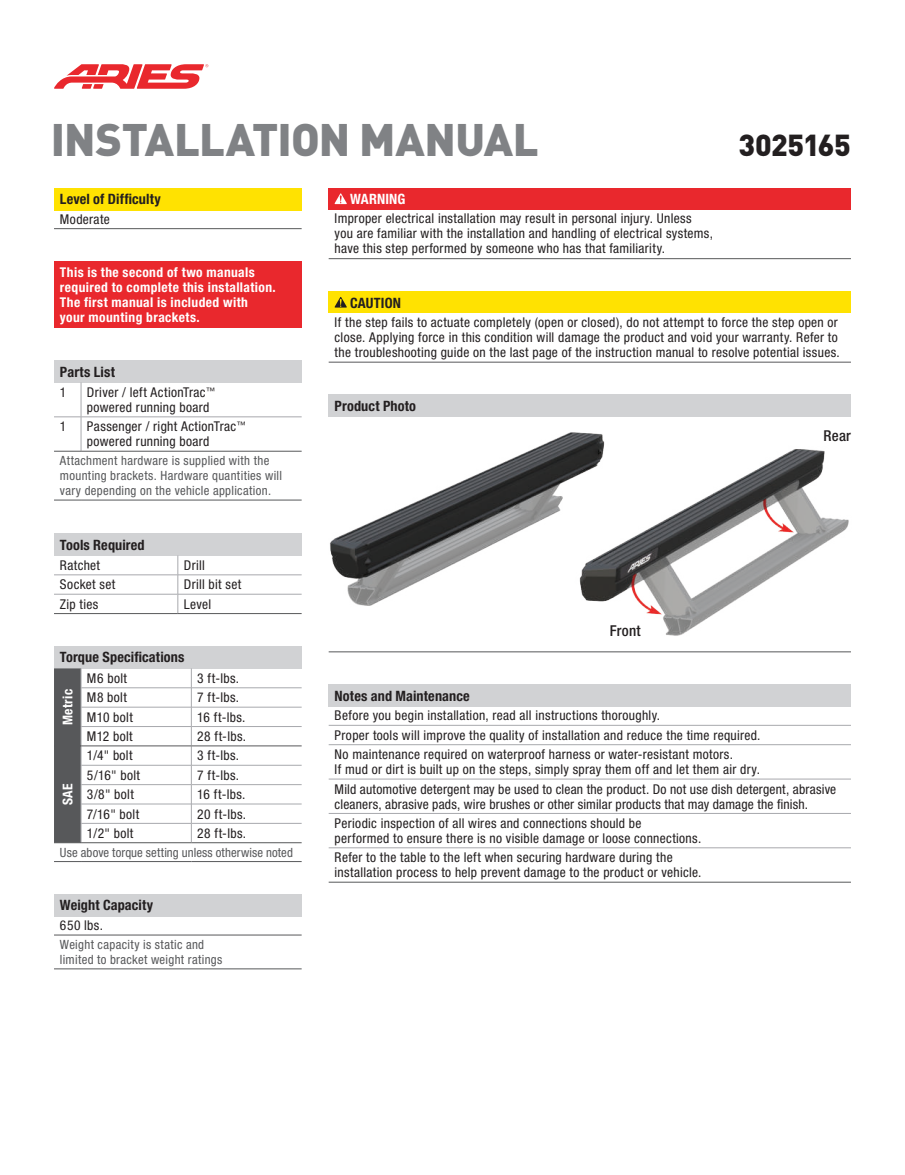
<style>
.page{position:relative;width:905px;height:1175px;background:#fff}
.page>*{position:absolute;margin:0;border:0;box-sizing:border-box;transform-origin:0 0}
.t1{font:900 45px "DINOT";letter-spacing:-.02em;color:#808285}
.t2{font:900 30px "DINOT";letter-spacing:-.015em;color:#231f20}
.t3{font:500 condensed 15px "Helvetica Neue LT Std";letter-spacing:.015em;color:#231f20}
.t4{font:700 condensed 14.25px "Helvetica Neue LT Std";letter-spacing:.01em;color:#231f20}
.t5{font:700 condensed 14.25px "Helvetica Neue LT Std";letter-spacing:.005em;color:#fff}
.t6{font:condensed 13.5px/15px "Helvetica Neue LT Std";letter-spacing:.025em;color:#231f20}
.t7{font:700 condensed 13.5px/15px "Helvetica Neue LT Std";letter-spacing:.03em;color:#fff}
.t8{font:condensed 12.75px/15px "Helvetica Neue LT Std";letter-spacing:.025em;color:#57585a}
</style>
<div class="page">
<svg style="left:54px;top:64px;width:154px;height:25px"></svg>
<div style="left:328px;top:395px;width:522px;height:22px;background:#d1d2d4"></div>
<hr style="left:328px;top:651px;width:522px;height:1px;background:#57585a">
<img style="left:330px;top:432px;width:519px;height:204px">
<div style="left:54px;top:533px;width:247px;height:22px;background:#d1d2d4"></div>
<hr style="left:54px;top:574px;width:124px;height:1px;background:#a8a9ad">
<hr style="left:178px;top:574px;width:123px;height:1px;background:#a8a9ad">
<svg style="left:177px;top:555px;width:1px;height:58px"></svg>
<hr style="left:54px;top:594px;width:124px;height:1px;background:#a8a9ad">
<hr style="left:178px;top:594px;width:123px;height:1px;background:#a8a9ad">
<hr style="left:54px;top:613px;width:124px;height:1px;background:#57585a">
<hr style="left:178px;top:613px;width:123px;height:1px;background:#57585a">
<div style="left:54px;top:188px;width:248px;height:22px;background:#ffe201"></div>
<hr style="left:54px;top:228px;width:248px;height:1px;background:#57585a">
<div style="left:328px;top:188px;width:522px;height:21px;background:#e9282d"></div>
<hr style="left:328px;top:258px;width:522px;height:1px;background:#57585a">
<svg style="left:334px;top:193px;width:13px;height:11px"></svg>
<div style="left:54px;top:360px;width:248px;height:22px;background:#d1d2d4"></div>
<hr style="left:81px;top:382px;width:1px;height:35px;background:#a8a9ad">
<svg style="left:54px;top:416px;width:27px;height:1px"></svg>
<hr style="left:81px;top:416px;width:221px;height:1px;background:#a8a9ad">
<hr style="left:81px;top:417px;width:1px;height:34px;background:#a8a9ad">
<svg style="left:54px;top:451px;width:27px;height:1px"></svg>
<hr style="left:81px;top:451px;width:221px;height:1px;background:#57585a">
<svg style="left:54px;top:499px;width:27px;height:1px"></svg>
<hr style="left:81px;top:499px;width:221px;height:1px;background:#57585a">
<div style="left:54px;top:646px;width:248px;height:22px;background:#d1d2d4"></div>
<hr style="left:81px;top:687px;width:110px;height:1px;background:#a8a9ad">
<hr style="left:191px;top:687px;width:111px;height:1px;background:#a8a9ad">
<hr style="left:81px;top:707px;width:110px;height:1px;background:#a8a9ad">
<hr style="left:191px;top:707px;width:111px;height:1px;background:#a8a9ad">
<hr style="left:81px;top:726px;width:110px;height:1px;background:#a8a9ad">
<hr style="left:191px;top:726px;width:111px;height:1px;background:#a8a9ad">
<hr style="left:81px;top:765px;width:110px;height:1px;background:#a8a9ad">
<hr style="left:191px;top:765px;width:111px;height:1px;background:#a8a9ad">
<hr style="left:81px;top:784px;width:110px;height:1px;background:#a8a9ad">
<hr style="left:191px;top:784px;width:111px;height:1px;background:#a8a9ad">
<hr style="left:81px;top:803px;width:110px;height:1px;background:#a8a9ad">
<hr style="left:191px;top:803px;width:111px;height:1px;background:#a8a9ad">
<hr style="left:81px;top:823px;width:110px;height:1px;background:#a8a9ad">
<hr style="left:191px;top:823px;width:111px;height:1px;background:#a8a9ad">
<svg style="left:191px;top:668px;width:1px;height:174px"></svg>
<svg style="left:54px;top:861px;width:27px;height:1px"></svg>
<hr style="left:81px;top:861px;width:110px;height:1px;background:#57585a">
<hr style="left:191px;top:861px;width:111px;height:1px;background:#57585a">
<hr style="left:81px;top:745px;width:110px;height:1px;background:#57585a">
<hr style="left:191px;top:745px;width:111px;height:1px;background:#57585a">
<svg style="left:54px;top:668px;width:28px;height:175px;background:#5c5d5f"></svg>
<hr style="left:81px;top:842px;width:110px;height:1px;background:#57585a">
<hr style="left:191px;top:842px;width:111px;height:1px;background:#57585a">
<div style="left:54px;top:261px;width:248px;height:67px;background:#e9282d"></div>
<div style="left:328px;top:684px;width:522px;height:22px;background:#d1d2d4"></div>
<hr style="left:328px;top:725px;width:522px;height:1px;background:#a8a9ad">
<hr style="left:328px;top:813px;width:522px;height:1px;background:#a8a9ad">
<hr style="left:328px;top:744px;width:522px;height:1px;background:#a8a9ad">
<hr style="left:328px;top:778px;width:522px;height:1px;background:#a8a9ad">
<hr style="left:328px;top:881px;width:522px;height:1px;background:#57585a">
<hr style="left:328px;top:847px;width:522px;height:1px;background:#a8a9ad">
<div style="left:328px;top:291px;width:522px;height:22px;background:#ffe201"></div>
<hr style="left:328px;top:362px;width:522px;height:1px;background:#57585a">
<svg style="left:334px;top:297px;width:13px;height:10px"></svg>
<div style="left:54px;top:894px;width:247px;height:22px;background:#d1d2d4"></div>
<hr style="left:54px;top:934px;width:247px;height:1px;background:#57585a">
<hr style="left:54px;top:968px;width:247px;height:1px;background:#57585a">
<h1 class="t1" style="left:51px;top:103px;width:489px">INSTALLATION MANUAL</h1>
<h2 class="t2" style="left:738px;top:121px;width:114px">3025165</h2>
<p class="t4" style="left:60px;top:190px;width:102px">Level of Difficulty</p>
<p class="t6" style="left:60px;top:211px;width:51px">Moderate</p>
<p class="t7" style="left:60px;top:264px;width:217px">This is the second of two manuals required to complete this installation.<br>The first manual is included with your mounting brackets.</p>
<p class="t4" style="left:60px;top:363px;width:56px">Parts List</p>
<p class="t6" style="left:60px;top:384px;width:8px">1</p>
<p class="t6" style="left:87px;top:384px;width:130px">Driver / left ActionTrac<sup>™ </sup>powered running board</p>
<p class="t6" style="left:60px;top:419px;width:8px">1</p>
<p class="t6" style="left:87px;top:419px;width:160px">Passenger / right ActionTrac<sup>™ </sup>powered running board</p>
<p class="t8" style="left:60px;top:453px;width:223px">Attachment hardware is supplied with the mounting brackets. Hardware quantities will vary depending on the vehicle application.</p>
<p class="t4" style="left:60px;top:536px;width:86px">Tools Required</p>
<p class="t6" style="left:60px;top:557px;width:42px">Ratchet</p>
<p class="t6" style="left:184px;top:557px;width:22px">Drill</p>
<p class="t6" style="left:60px;top:577px;width:57px">Socket set</p>
<p class="t6" style="left:184px;top:577px;width:59px">Drill bit set</p>
<p class="t6" style="left:60px;top:596px;width:40px">Zip ties</p>
<p class="t6" style="left:184px;top:596px;width:29px">Level</p>
<p class="t4" style="left:60px;top:649px;width:126px">Torque Specifications</p>
<p class="t7" style="left:60px;top:725px;width:38px;rotate:-90deg">Metric</p>
<p class="t6" style="left:87px;top:670px;width:41px">M6 bolt</p>
<p class="t6" style="left:197px;top:670px;width:43px">3 ft-lbs.</p>
<p class="t6" style="left:87px;top:690px;width:41px">M8 bolt</p>
<p class="t6" style="left:197px;top:690px;width:43px">7 ft-lbs.</p>
<p class="t6" style="left:87px;top:709px;width:47px">M10 bolt</p>
<p class="t6" style="left:197px;top:709px;width:50px">16 ft-lbs.</p>
<p class="t6" style="left:87px;top:728px;width:47px">M12 bolt</p>
<p class="t6" style="left:197px;top:728px;width:50px">28 ft-lbs.</p>
<p class="t6" style="left:87px;top:748px;width:47px">1/4" bolt</p>
<p class="t6" style="left:197px;top:748px;width:43px">3 ft-lbs.</p>
<p class="t6" style="left:87px;top:767px;width:55px">5/16" bolt</p>
<p class="t6" style="left:197px;top:767px;width:43px">7 ft-lbs.</p>
<p class="t6" style="left:87px;top:786px;width:48px">3/8" bolt</p>
<p class="t6" style="left:197px;top:786px;width:50px">16 ft-lbs.</p>
<p class="t6" style="left:87px;top:806px;width:54px">7/16" bolt</p>
<p class="t6" style="left:197px;top:806px;width:50px">20 ft-lbs.</p>
<p class="t6" style="left:87px;top:825px;width:48px">1/2" bolt</p>
<p class="t6" style="left:197px;top:825px;width:50px">28 ft-lbs.</p>
<p class="t8" style="left:60px;top:844px;width:234px">Use above torque setting unless otherwise noted</p>
<p class="t7" style="left:60px;top:805px;width:24px;rotate:-90deg">SAE</p>
<p class="t4" style="left:60px;top:896px;width:95px">Weight Capacity</p>
<p class="t6" style="left:60px;top:917px;width:45px">650 lbs.</p>
<p class="t8" style="left:60px;top:937px;width:164px">Weight capacity is static and limited to bracket weight ratings</p>
<p class="t5" style="left:350px;top:190px;width:57px">WARNING</p>
<p class="t6" style="left:334px;top:211px;width:380px">Improper electrical installation may result in personal injury. Unless you are familiar with the installation and handling of electrical systems, have this step performed by someone who has that familiarity.</p>
<p class="t4" style="left:350px;top:294px;width:52px">CAUTION</p>
<p class="t6" style="left:334px;top:314px;width:506px">If the step fails to actuate completely (open or closed), do not attempt to force the step open or close. Applying force in this condition will damage the product and void your warranty. Refer to the troubleshooting guide on the last page of the instruction manual to resolve potential issues.</p>
<p class="t4" style="left:334px;top:397px;width:83px">Product Photo</p>
<p class="t3" style="left:609px;top:621px;width:32px">Front</p>
<p class="t3" style="left:823px;top:427px;width:29px">Rear</p>
<p class="t4" style="left:334px;top:687px;width:137px">Notes and Maintenance</p>
<p class="t6" style="left:334px;top:706px;width:427px;line-height:19.4px">Before you begin installation, read all instructions thoroughly.<br>Proper tools will improve the quality of installation and reduce the time required.<br>No maintenance required on waterproof harness or water-resistant motors.</p>
<p class="t6" style="left:334px;top:759px;width:503px;line-height:19.4px">If mud or dirt is built up on the steps, simply spray them off and let them air dry.<br>Mild automotive detergent may be used to clean the product. Do not use dish detergent, abrasive</p>
<p class="t6" style="left:334px;top:794px;width:475px;line-height:19.4px">cleaners, abrasive pads, wire brushes or other similar products that may damage the finish.<br>Periodic inspection of all wires and connections should be</p>
<p class="t6" style="left:334px;top:828px;width:368px;line-height:19.4px">performed to ensure there is no visible damage or loose connections.<br>Refer to the table to the left when securing hardware during the</p>
<p class="t6" style="left:334px;top:865px;width:368px">installation process to help prevent damage to the product or vehicle.</p>
</div>
